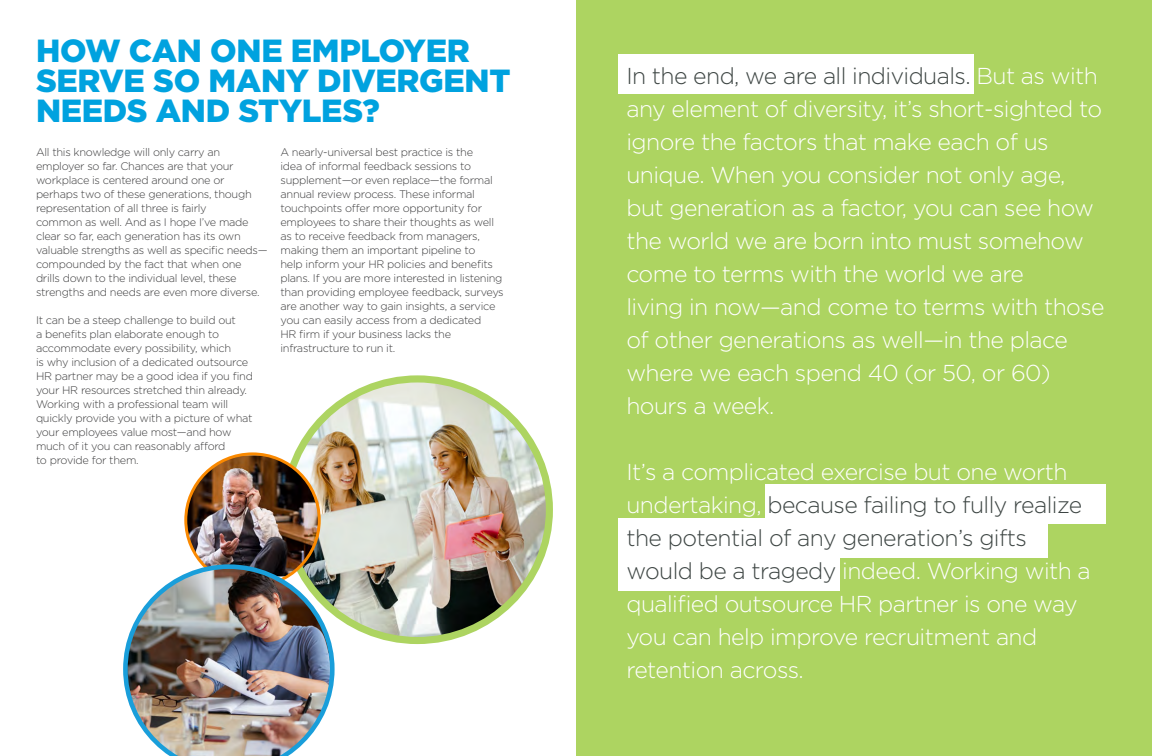
<style>
.page{position:relative;width:1152px;height:756px;background:#fff}
.page>*{position:absolute;margin:0;border:0;box-sizing:border-box;transform-origin:0 0}
.t1{font:900 32px/30px "Gotham";letter-spacing:-.01em;color:#00a2df}
.t2{font:300 23px/33px "Gotham";letter-spacing:-.025em;color:#fff}
.t3{font:300 11px/14px "Gotham";letter-spacing:-.025em;color:#3e3e3f}
.s1{color:#3d4543}
</style>
<div class="page">
<div style="left:576px;top:0;width:576px;height:756px;background:#add461"></div>
<img style="left:293px;top:379px;width:256px;height:262px">
<div style="left:282px;top:375px;width:271px;height:269px;border:7px solid #add461;border-radius:50%"></div>
<img style="left:186px;top:455px;width:133px;height:109px">
<img style="left:123px;top:564px;width:212px;height:192px">
<div style="left:618px;top:54px;width:356px;height:40px;background:#fff"></div>
<div style="left:765px;top:484px;width:341px;height:39px;background:#fff"></div>
<div style="left:618px;top:518px;width:430px;height:40px;background:#fff"></div>
<div style="left:618px;top:551px;width:222px;height:40px;background:#fff"></div>
<p class="t1" style="left:36px;top:35px;width:476px">HOW CAN ONE EMPLOYER<br>SERVE SO MANY DIVERGENT<br>NEEDS AND STYLES?</p>
<p class="t3" style="left:36px;top:144px;width:233px">All this knowledge will only carry an employer so far. Chances are that your workplace is centered around one or perhaps two of these generations, though representation of all three is fairly<br>common as well. And as I hope I’ve made clear so far, each generation has its own valuable strengths as well as specific needs— compounded by the fact that when one drills down to the individual level, these strengths and needs are even more diverse.</p>
<p class="t3" style="left:36px;top:313px;width:218px">It can be a steep challenge to build out<br>a benefits plan elaborate enough to accommodate every possibility, which<br>is why inclusion of a dedicated outsource HR partner may be a good idea if you find your HR resources stretched thin already.<br>Working with a professional team will quickly provide you with a picture of what your employees value most—and how much of it you can reasonably afford<br>to provide for them.</p>
<p class="t3" style="left:281px;top:145px;width:225px">A nearly-universal best practice is the<br>idea of informal feedback sessions to supplement—or even replace—the formal annual review process. These informal touchpoints offer more opportunity for employees to share their thoughts as well as to receive feedback from managers, making them an important pipeline to<br>help inform your HR policies and benefits plans. If you are more interested in listening than providing employee feedback, surveys are another way to gain insights, a service you can easily access from a dedicated<br>HR firm if your business lacks the infrastructure to run it.</p>
<p class="t2" style="left:626px;top:59px;width:480px"><span class="s1">In the end, we are all individuals.</span> But as with any element of diversity, it’s short-sighted to ignore the factors that make each of us unique. When you consider not only age, but generation as a factor, you can see how the world we are born into must somehow come to terms with the world we are<br>living in now—and come to terms with those of other generations as well—in the place where we each spend 40 (or 50, or 60) hours a week.</p>
<p class="t2" style="left:626px;top:455px;width:466px">It’s a complicated exercise but one worth undertaking, <span class="s1">because failing to fully realize the potential of any generation’s gifts would be a tragedy</span> indeed. Working with a qualified outsource HR partner is one way you can help improve recruitment and retention across.</p>
</div>
